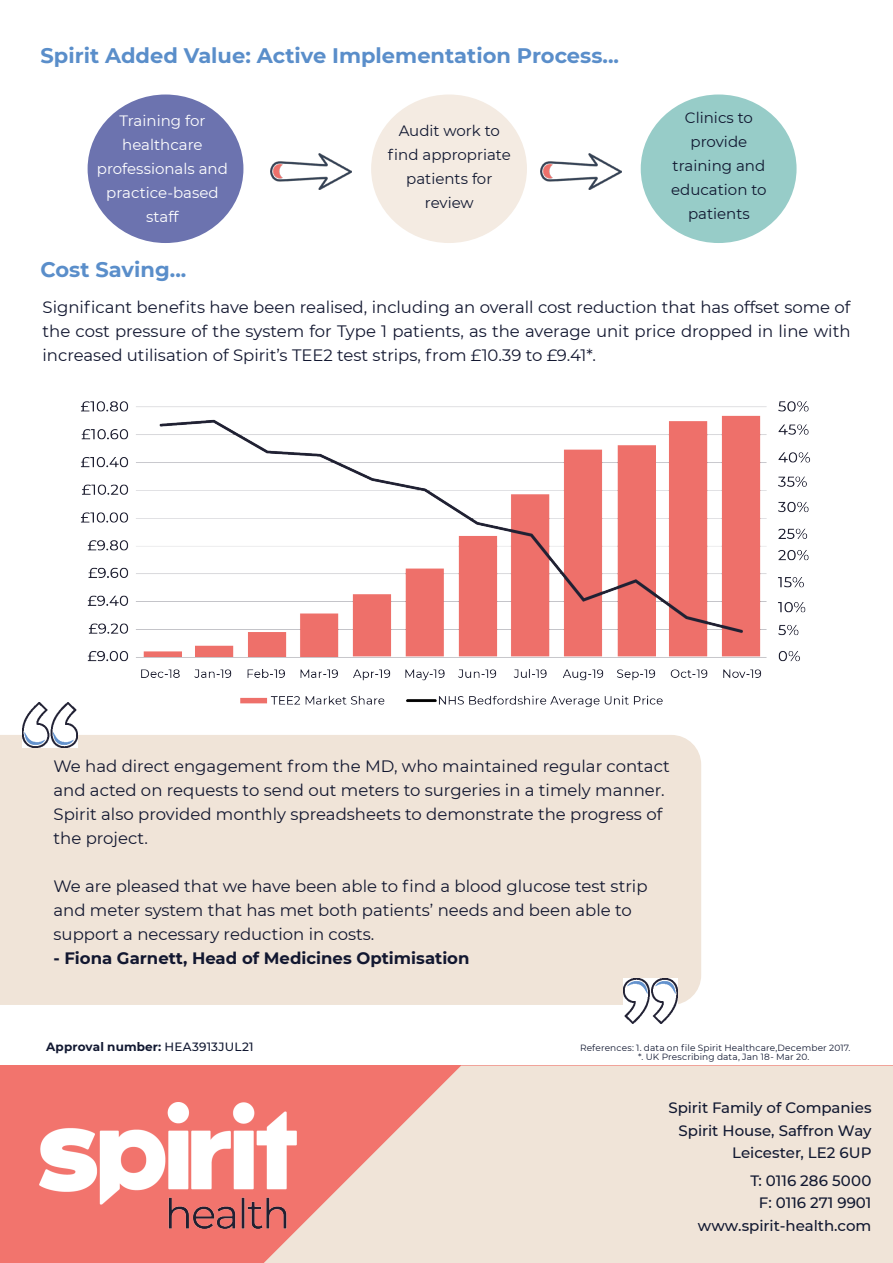
<style>
.page{position:relative;width:893px;height:1263px;background:#fff}
.page>*{position:absolute;margin:0;border:0;box-sizing:border-box;transform-origin:0 0}
.t1{font:700 21px "Montserrat";color:#5a8eca}
.t2{font:16.5px/24px "Montserrat";color:#121730}
.t3{font:700 16.5px "Montserrat";color:#121730}
.new_Spirit_Body_Text{font:500 15px/22.5px "Montserrat";letter-spacing:-.005em;color:#111831;text-align:right}
.t4{font:15px "Montserrat";color:#111831}
.t5{font:15px/24px "Montserrat";color:#fff;text-align:center}
.Small_Text{font:700 12px "Montserrat";letter-spacing:.01em;color:#111831}
.Small_Text-2{font:9px "Montserrat";letter-spacing:.015em;color:#111831}
.s1{font-weight:500}
</style>
<div class="page">
<div style="left:0;top:735px;width:701px;height:270px;background:#f0e4d8"></div>
<img style="left:623px;top:978px;width:55px;height:46px">
<img style="left:22px;top:703px;width:55px;height:45px">
<div style="left:0;top:1065px;width:893px;height:198px;background:#f2746d"></div>
<svg style="left:255px;top:1065px;width:638px;height:198px;background:#f0d4c9"></svg>
<img style="left:80px;top:401px;width:730px;height:306px">
<div style="left:88px;top:95px;width:155px;height:148px;background:#6c73af;border-radius:50%"></div>
<div style="left:371px;top:95px;width:156px;height:148px;background:#f4ebe2;border-radius:50%"></div>
<div style="left:641px;top:95px;width:156px;height:148px;background:#97ccc8;border-radius:50%"></div>
<img style="left:270px;top:154px;width:81px;height:35px">
<img style="left:540px;top:154px;width:81px;height:35px">
<img style="left:40px;top:1102px;width:256px;height:126px">
<p class="t1" style="left:40px;top:40px;width:580px">Spirit Added Value: Active Implementation Process...</p>
<p class="t5" style="left:119px;top:108px;width:88px">Training for</p>
<p class="t5" style="left:122px;top:132px;width:82px">healthcare</p>
<p class="t5" style="left:97px;top:156px;width:133px">professionals and</p>
<p class="t5" style="left:106px;top:180px;width:114px">practice-based staff</p>
<p class="t4" style="left:399px;top:120px;width:103px">Audit work to</p>
<p class="t4" style="left:388px;top:144px;width:124px">find appropriate</p>
<p class="t4" style="left:406px;top:168px;width:88px">patients for</p>
<p class="t4" style="left:425px;top:192px;width:50px">review</p>
<p class="t4" style="left:685px;top:107px;width:69px">Clinics to</p>
<p class="t4" style="left:691px;top:131px;width:58px">provide</p>
<p class="t4" style="left:673px;top:155px;width:94px">training and</p>
<p class="t4" style="left:671px;top:179px;width:97px">education to</p>
<p class="t4" style="left:688px;top:203px;width:63px">patients</p>
<p class="t1" style="left:40px;top:254px;width:147px">Cost Saving...</p>
<p class="t2" style="left:43px;top:295px;width:809px;text-align:justify">Significant benefits have been realised, including an overall cost reduction that has offset some of the cost pressure of the system for Type 1 patients, as the average unit price dropped in line with increased utilisation of Spirit’s TEE2 test strips, from £10.39 to £9.41*.</p>
<p class="t2" style="left:54px;top:754px;width:618px">We had direct engagement from the MD, who maintained regular contact and acted on requests to send out meters to surgeries in a timely manner.<br>Spirit also provided monthly spreadsheets to demonstrate the progress of the project.</p>
<p class="t2" style="left:54px;top:874px;width:595px">We are pleased that we have been able to find a blood glucose test strip and meter system that has met both patients’ needs and been able to support a necessary reduction in costs.</p>
<p class="t3" style="left:54px;top:946px;width:417px">- Fiona Garnett, Head of Medicines Optimisation</p>
<p class="Small_Text" style="left:46px;top:1038px;width:209px">Approval number: <span class="s1">HEA3913JUL21</span></p>
<p class="Small_Text-2" style="left:580px;top:1042px;width:272px">References: 1. data on file Spirit Healthcare,December 2017.</p>
<p class="Small_Text-2" style="left:638px;top:1051px;width:173px">*. UK Prescribing data, Jan 18- Mar 20.</p>
<p class="new_Spirit_Body_Text" style="left:668px;top:1096px;width:205px">Spirit Family of Companies<br>Spirit House, Saffron Way<br>Leicester, LE2 6UP</p>
<p class="new_Spirit_Body_Text" style="left:698px;top:1168px;width:175px">T: 0116 286 5000<br>F: 0116 271 9901 www.spirit-health.com</p>
</div>
